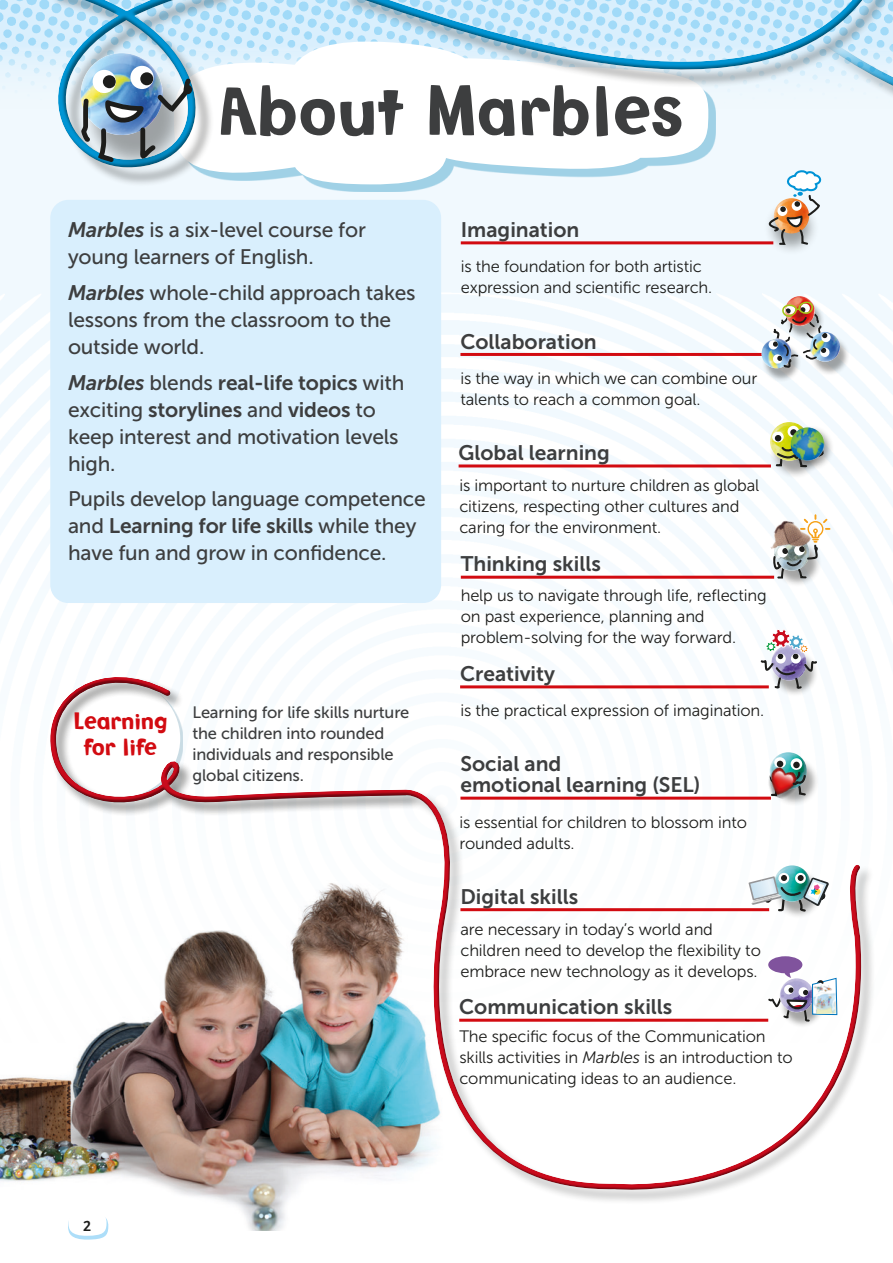
<style>
.page{position:relative;width:893px;height:1263px;background:#fff}
.page>*{position:absolute;margin:0;border:0;box-sizing:border-box;transform-origin:0 0}
.t1{font:71.1px "Roger";color:#3d3e3f}
.t2{font:24px/26.2px "Roger";letter-spacing:-.01em;color:#d20b11;text-align:center}
.t3{font:21px/21px "Museo Sans 700";color:#3d3e3f}
.t4{font:21px/27px "Museo Sans 500";letter-spacing:-.01em;color:#3d3e3f}
.t5{font:16.5px/21px "Museo Sans 300";letter-spacing:-.01em;color:#1d1d1b}
.t6{font:16.5px/21px "Museo Sans 500";letter-spacing:-.01em;color:#3d3e3f}
.t7{font:15.6px "Bree";color:#1d1d1b}
.s1{font-family:"Museo Sans 700";font-style:italic}
.s2{font-style:italic}
.s3{font-family:"Museo Sans 500"}
</style>
<div class="page">
<img style="left:0;top:113px;width:893px;height:1118px">
<div style="left:743px;top:0;width:150px;height:132px;background:#f1f9fe"></div>
<img style="left:0;top:0;width:338px;height:113px">
<svg style="left:68px;top:1210px;width:40px;height:30px"></svg>
<div style="left:182px;top:49px;width:534px;height:143px;background:#50a9ce;opacity:.5"></div>
<svg style="left:234px;top:39px;width:474px;height:146px"></svg>
<svg style="left:338px;top:0;width:555px;height:116px"></svg>
<div style="left:338px;top:0;width:535px;height:72px;background:#1d1d1b;opacity:.5"></div>
<div style="left:51px;top:0;width:183px;height:186px;background:#1d1d1b;opacity:.3"></div>
<svg style="left:45px;top:0;width:172px;height:407px"></svg>
<div style="left:184px;top:85px;width:8px;height:9px;background:#1d1d1b;border-radius:50%"></div>
<div style="left:50px;top:676px;width:826px;height:528px;background:#1d1d1b;opacity:.3"></div>
<div style="left:48px;top:677px;width:813px;height:514px;background:#1d1d1b;opacity:.5"></div>
<hr style="left:460px;top:685px;width:309px;height:3px;background:#d20b11">
<div style="left:771px;top:649px;width:48px;height:48px;background:#1d1d1b;opacity:.4"></div>
<svg style="left:759px;top:628px;width:59px;height:63px"></svg>
<hr style="left:460px;top:353px;width:313px;height:3px;background:#d20b11">
<div style="left:810px;top:335px;width:40px;height:41px;background:#1d1d1b;opacity:.4"></div>
<div style="left:761px;top:342px;width:41px;height:40px;background:#1d1d1b;opacity:.4"></div>
<img style="left:759px;top:294px;width:83px;height:76px">
<hr style="left:460px;top:797px;width:311px;height:3px;background:#d20b11">
<div style="left:769px;top:756px;width:51px;height:51px;background:#1d1d1b;opacity:.4"></div>
<img style="left:770px;top:752px;width:37px;height:37px;border-radius:19px">
<svg style="left:774px;top:757px;width:12px;height:11px"></svg>
<svg style="left:776px;top:760px;width:7px;height:7px"></svg>
<svg style="left:790px;top:758px;width:13px;height:12px"></svg>
<img style="left:760px;top:763px;width:41px;height:39px">
<svg style="left:769px;top:770px;width:38px;height:27px"></svg>
<hr style="left:460px;top:908px;width:309px;height:3px;background:#d20b11">
<div style="left:773px;top:869px;width:50px;height:49px;background:#1d1d1b;opacity:.4"></div>
<img style="left:774px;top:865px;width:36px;height:36px;border-radius:18px">
<div style="left:778px;top:873px;width:11px;height:11px;background:#fff;border-radius:50%"></div>
<div style="left:795px;top:873px;width:11px;height:11px;background:#fff;border-radius:50%"></div>
<svg style="left:748px;top:875px;width:81px;height:38px"></svg>
<hr style="left:461px;top:241px;width:312px;height:3px;background:#d20b11">
<div style="left:763px;top:200px;width:57px;height:56px;background:#1d1d1b;opacity:.4"></div>
<svg style="left:768px;top:168px;width:54px;height:78px"></svg>
<hr style="left:459px;top:1019px;width:309px;height:3px;background:#d20b11">
<hr style="left:459px;top:464px;width:312px;height:3px;background:#d20b11">
<div style="left:769px;top:426px;width:53px;height:53px;background:#1d1d1b;opacity:.4"></div>
<img style="left:770px;top:422px;width:39px;height:39px;border-radius:19px">
<div style="left:772px;top:432px;width:12px;height:10px;background:#fff;border-radius:50%"></div>
<div style="left:788px;top:425px;width:47px;height:46px;background:#1d1d1b;opacity:.4"></div>
<img style="left:791px;top:427px;width:33px;height:34px;border-radius:17px">
<svg style="left:775px;top:435px;width:33px;height:33px"></svg>
<hr style="left:461px;top:576px;width:313px;height:3px;background:#d20b11">
<div style="left:773px;top:539px;width:49px;height:48px;background:#1d1d1b;opacity:.4"></div>
<img style="left:763px;top:513px;width:50px;height:46px">
<svg style="left:773px;top:515px;width:56px;height:64px"></svg>
<div style="left:779px;top:982px;width:46px;height:46px;background:#1d1d1b;opacity:.4"></div>
<svg style="left:767px;top:956px;width:71px;height:67px"></svg>
<img style="left:812px;top:983px;width:25px;height:31px">
<div style="left:50px;top:200px;width:391px;height:403px;background:#d9effd;border-radius:18px"></div>
<h1 class="t1" style="left:219px;top:70px;width:465px">About Marbles</h1>
<p class="t4" style="left:68px;top:216px;width:299px"><span class="s1">Marbles</span> is a six-level course for young learners of English.</p>
<p class="t4" style="left:68px;top:279px;width:349px"><span class="s1">Marbles</span> whole-child approach takes lessons from the classroom to the outside world.</p>
<p class="t3" style="left:68px;top:369px;width:338px;line-height:27px"><span class="s2">Marbles</span> <span class="s3">blends</span> real-life topics <span class="s3">with exciting</span> storylines <span class="s3">and</span> videos <span class="s3">to</span></p>
<p class="t4" style="left:68px;top:423px;width:332px">keep interest and motivation levels high.</p>
<p class="t4" style="left:68px;top:486px;width:359px">Pupils develop language competence</p>
<p class="t3" style="left:68px;top:516px;width:350px"><span class="s3">and</span> Learning for life skills <span class="s3">while they</span></p>
<p class="t4" style="left:68px;top:540px;width:320px">have fun and grow in confidence.</p>
<h2 class="t2" style="left:74px;top:707px;width:96px">Learning for life</h2>
<p class="t6" style="left:192px;top:702px;width:219px">Learning for life skills nurture the children into rounded individuals and responsible global citizens.</p>
<p class="t3" style="left:461px;top:219px;width:120px">Imagination</p>
<p class="t5" style="left:461px;top:256px;width:253px">is the foundation for both artistic expression and scientific research.</p>
<p class="t3" style="left:460px;top:331px;width:138px">Collaboration</p>
<p class="t5" style="left:460px;top:368px;width:298px">is the way in which we can combine our talents to reach a common goal.</p>
<p class="t3" style="left:459px;top:442px;width:153px">Global learning</p>
<p class="t5" style="left:459px;top:475px;width:301px">is important to nurture children as global citizens, respecting other cultures and caring for the environment.</p>
<p class="t3" style="left:461px;top:554px;width:141px">Thinking skills</p>
<p class="t5" style="left:461px;top:585px;width:308px">help us to navigate through life, reflecting on past experience, planning and problem-solving for the way forward.</p>
<p class="t3" style="left:460px;top:663px;width:96px">Creativity</p>
<p class="t5" style="left:460px;top:700px;width:305px">is the practical expression of imagination.</p>
<p class="t3" style="left:460px;top:754px;width:241px">Social and<br>emotional learning (SEL)</p>
<p class="t5" style="left:459px;top:812px;width:289px">is essential for children to blossom into rounded adults.</p>
<p class="t3" style="left:460px;top:886px;width:119px">Digital skills</p>
<p class="t5" style="left:460px;top:919px;width:302px">are necessary in today’s world and children need to develop the flexibility to embrace new technology as it develops.</p>
<p class="t3" style="left:459px;top:997px;width:215px">Communication skills</p>
<p class="t5" style="left:459px;top:1026px;width:335px">The specific focus of the Communication skills activities in <span class="s2">Marbles</span> is an introduction to communicating ideas to an audience.</p>
<p class="t7" style="left:83px;top:1214px;width:10px">2</p>
</div>
